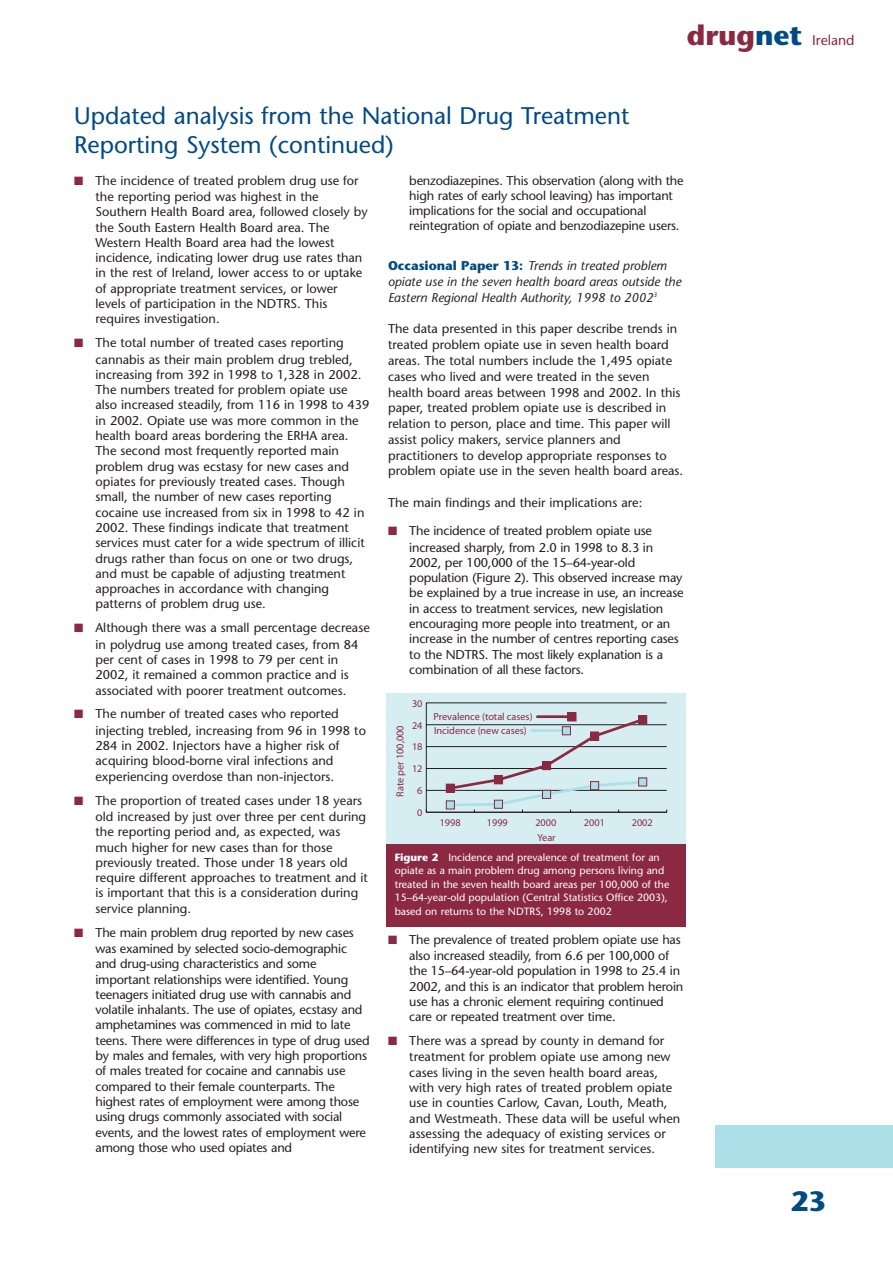
<style>
.page{position:relative;width:893px;height:1262px;background:#fff}
.page>*{position:absolute;margin:0;border:0;box-sizing:border-box;transform-origin:0 0}
.t1{font:700 27.9px "Stone Sans";color:#004a85}
.t2{font:24px/28.8px "Stone Sans";color:#004a85}
.t3{font:13.95px "Stone Sans";color:#8b2842}
.t4{font:12.75px/15.5px "Stone Sans";color:#231f1f}
.t5{font:italic 12.75px/15.8px "Stone Sans";color:#231f1f}
.t6{font:10.5px/13.5px "Stone Sans";color:#fff}
.t7{font:10.2px/13.8px "Myriad";color:#8b2842}
.s1{font-weight:700;font-size:27.9px}
.s2{font-weight:700;font-size:27.9px;color:#004a85}
.s3{color:#8b2842}
.s4{font-weight:700;font-style:normal;color:#004a85}
.s5{font-weight:700}
</style>
<div class="page">
<div style="left:715px;top:1125px;width:177px;height:43px;background:#addfe9"></div>
<div style="left:386px;top:692px;width:299px;height:153px;background:#d6eef2"></div>
<hr style="left:426px;top:703px;width:1px;height:109px;background:#231f1f">
<hr style="left:426px;top:812px;width:240px;height:1px;background:#231f1f">
<hr style="left:426px;top:790px;width:240px;height:1px;background:#231f1f">
<hr style="left:426px;top:768px;width:240px;height:1px;background:#231f1f">
<hr style="left:426px;top:746px;width:240px;height:1px;background:#231f1f">
<hr style="left:426px;top:724px;width:240px;height:1px;background:#231f1f">
<hr style="left:426px;top:702px;width:240px;height:1px;background:#231f1f">
<svg style="left:447px;top:716px;width:199px;height:96px"></svg>
<div style="left:446px;top:801px;width:8px;height:8px;background:#addfe9"></div>
<div style="left:446px;top:800px;width:9px;height:9px;border:1px solid #8b2842"></div>
<div style="left:494px;top:800px;width:8px;height:8px;background:#addfe9"></div>
<div style="left:494px;top:800px;width:9px;height:8px;border:1px solid #8b2842"></div>
<div style="left:542px;top:790px;width:8px;height:8px;background:#addfe9"></div>
<div style="left:542px;top:790px;width:9px;height:8px;border:1px solid #8b2842"></div>
<div style="left:590px;top:781px;width:8px;height:8px;background:#addfe9"></div>
<div style="left:590px;top:781px;width:9px;height:9px;border:1px solid #8b2842"></div>
<div style="left:638px;top:778px;width:8px;height:8px;background:#addfe9"></div>
<div style="left:638px;top:777px;width:9px;height:9px;border:1px solid #8b2842"></div>
<div style="left:446px;top:784px;width:8px;height:8px;background:#8b2842"></div>
<div style="left:446px;top:783px;width:9px;height:9px;border:1px solid #8b2842"></div>
<div style="left:494px;top:775px;width:8px;height:9px;background:#8b2842"></div>
<div style="left:494px;top:775px;width:9px;height:9px;border:1px solid #8b2842"></div>
<div style="left:542px;top:761px;width:8px;height:8px;background:#8b2842"></div>
<div style="left:542px;top:761px;width:9px;height:9px;border:1px solid #8b2842"></div>
<div style="left:590px;top:732px;width:8px;height:8px;background:#8b2842"></div>
<div style="left:590px;top:731px;width:9px;height:9px;border:1px solid #8b2842"></div>
<div style="left:638px;top:715px;width:8px;height:8px;background:#8b2842"></div>
<div style="left:638px;top:715px;width:9px;height:9px;border:1px solid #8b2842"></div>
<div style="left:568px;top:713px;width:8px;height:8px;background:#8b2842"></div>
<div style="left:567px;top:712px;width:9px;height:9px;border:1px solid #8b2842"></div>
<hr style="left:537px;top:715px;width:35px;height:3px;background:#8b2842">
<hr style="left:531px;top:729px;width:35px;height:3px;background:#addfe9">
<div style="left:562px;top:726px;width:8px;height:9px;background:#addfe9"></div>
<div style="left:562px;top:726px;width:9px;height:9px;border:1px solid #8b2842"></div>
<div style="left:386px;top:844px;width:299px;height:82px;background:#8b2842"></div>
<h2 class="t2" style="left:74px;top:104px;width:556px">Updated analysis from the National Drug Treatment<br>Reporting System (continued)</h2>
<p class="t3" style="left:686px;top:35px;width:169px"><span class="s1">drug</span><span class="s2">net</span> Ireland</p>
<p class="t4" style="left:95px;top:174px;width:274px;text-indent:-21px"><span class="s3">■</span> The incidence of treated problem drug use for the reporting period was highest in the Southern Health Board area, followed closely by the South Eastern Health Board area. The Western Health Board area had the lowest incidence, indicating lower drug use rates than in the rest of Ireland, lower access to or uptake of appropriate treatment services, or lower levels of participation in the NDTRS. This requires investigation.</p>
<p class="t4" style="left:95px;top:336px;width:275px;text-indent:-21px"><span class="s3">■</span> The total number of treated cases reporting cannabis as their main problem drug trebled, increasing from 392 in 1998 to 1,328 in 2002.<br>The numbers treated for problem opiate use also increased steadily, from 116 in 1998 to 439 in 2002. Opiate use was more common in the health board areas bordering the ERHA area.<br>The second most frequently reported main problem drug was ecstasy for new cases and opiates for previously treated cases. Though small, the number of new cases reporting cocaine use increased from six in 1998 to 42 in 2002. These findings indicate that treatment services must cater for a wide spectrum of illicit drugs rather than focus on one or two drugs, and must be capable of adjusting treatment approaches in accordance with changing patterns of problem drug use.</p>
<p class="t4" style="left:95px;top:621px;width:276px;text-indent:-21px"><span class="s3">■</span> Although there was a small percentage decrease in polydrug use among treated cases, from 84 per cent of cases in 1998 to 79 per cent in 2002, it remained a common practice and is associated with poorer treatment outcomes.</p>
<p class="t4" style="left:95px;top:707px;width:272px;text-indent:-21px"><span class="s3">■</span> The number of treated cases who reported injecting trebled, increasing from 96 in 1998 to 284 in 2002. Injectors have a higher risk of acquiring blood-borne viral infections and experiencing overdose than non-injectors.</p>
<p class="t4" style="left:95px;top:793px;width:274px;text-indent:-21px"><span class="s3">■</span> The proportion of treated cases under 18 years old increased by just over three per cent during the reporting period and, as expected, was much higher for new cases than for those previously treated. Those under 18 years old require different approaches to treatment and it is important that this is a consideration during service planning.</p>
<p class="t4" style="left:95px;top:925px;width:276px;text-indent:-21px"><span class="s3">■</span> The main problem drug reported by new cases was examined by selected socio-demographic and drug-using characteristics and some important relationships were identified. Young teenagers initiated drug use with cannabis and volatile inhalants. The use of opiates, ecstasy and amphetamines was commenced in mid to late teens. There were differences in type of drug used by males and females, with very high proportions of males treated for cocaine and cannabis use compared to their female counterparts. The highest rates of employment were among those using drugs commonly associated with social events, and the lowest rates of employment were among those who used opiates and</p>
<p class="t4" style="left:409px;top:174px;width:276px">benzodiazepines. This observation (along with the high rates of early school leaving) has important implications for the social and occupational reintegration of opiate and benzodiazepine users.</p>
<p class="t5" style="left:388px;top:259px;width:295px"><span class="s4">Occasional Paper 13:</span> Trends in treated problem opiate use in the seven health board areas outside the<br>Eastern Regional Health Authority, 1998 to 2002<sup>3</sup></p>
<p class="t4" style="left:388px;top:322px;width:297px">The data presented in this paper describe trends in treated problem opiate use in seven health board areas. The total numbers include the 1,495 opiate cases who lived and were treated in the seven health board areas between 1998 and 2002. In this paper, treated problem opiate use is described in relation to person, place and time. This paper will assist policy makers, service planners and practitioners to develop appropriate responses to problem opiate use in the seven health board areas.</p>
<p class="t4" style="left:388px;top:496px;width:256px">The main findings and their implications are:</p>
<p class="t4" style="left:409px;top:524px;width:276px;text-indent:-21px"><span class="s3">■</span> The incidence of treated problem opiate use increased sharply, from 2.0 in 1998 to 8.3 in 2002, per 100,000 of the 15–64-year-old population (Figure 2). This observed increase may be explained by a true increase in use, an increase in access to treatment services, new legislation encouraging more people into treatment, or an increase in the number of centres reporting cases to the NDTRS. The most likely explanation is a combination of all these factors.</p>
<p class="t7" style="left:412px;top:697px;width:12px">30</p>
<p class="t7" style="left:412px;top:719px;width:12px">24</p>
<p class="t7" style="left:394px;top:797px;width:73px;rotate:-90deg">Rate per 100,000</p>
<p class="t7" style="left:412px;top:741px;width:12px">18</p>
<p class="t7" style="left:412px;top:763px;width:12px">12</p>
<p class="t7" style="left:417px;top:784px;width:7px">6</p>
<p class="t7" style="left:417px;top:806px;width:7px">0</p>
<p class="t7" style="left:433px;top:710px;width:100px">Prevalence (total cases)<br>Incidence (new cases)</p>
<p class="t7" style="left:439px;top:816px;width:23px">1998</p>
<p class="t7" style="left:487px;top:816px;width:23px">1999</p>
<p class="t7" style="left:535px;top:815px;width:23px;line-height:15.3px">2000<br>Year</p>
<p class="t7" style="left:584px;top:816px;width:23px">2001</p>
<p class="t7" style="left:631px;top:816px;width:23px">2002</p>
<p class="t6" style="left:394px;top:851px;width:276px"><span class="s5">Figure 2</span> Incidence and prevalence of treatment for an opiate as a main problem drug among persons living and treated in the seven health board areas per 100,000 of the 15–64-year-old population (Central Statistics Office 2003), based on returns to the NDTRS, 1998 to 2002</p>
<p class="t4" style="left:409px;top:932px;width:275px;text-indent:-21px"><span class="s3">■</span> The prevalence of treated problem opiate use has also increased steadily, from 6.6 per 100,000 of the 15–64-year-old population in 1998 to 25.4 in 2002, and this is an indicator that problem heroin use has a chronic element requiring continued care or repeated treatment over time.</p>
<p class="t4" style="left:409px;top:1034px;width:272px;text-indent:-21px"><span class="s3">■</span> There was a spread by county in demand for treatment for problem opiate use among new cases living in the seven health board areas, with very high rates of treated problem opiate use in counties Carlow, Cavan, Louth, Meath, and Westmeath. These data will be useful when assessing the adequacy of existing services or identifying new sites for treatment services.</p>
<h1 class="t1" style="left:790px;top:1190px;width:37px">23</h1>
</div>
